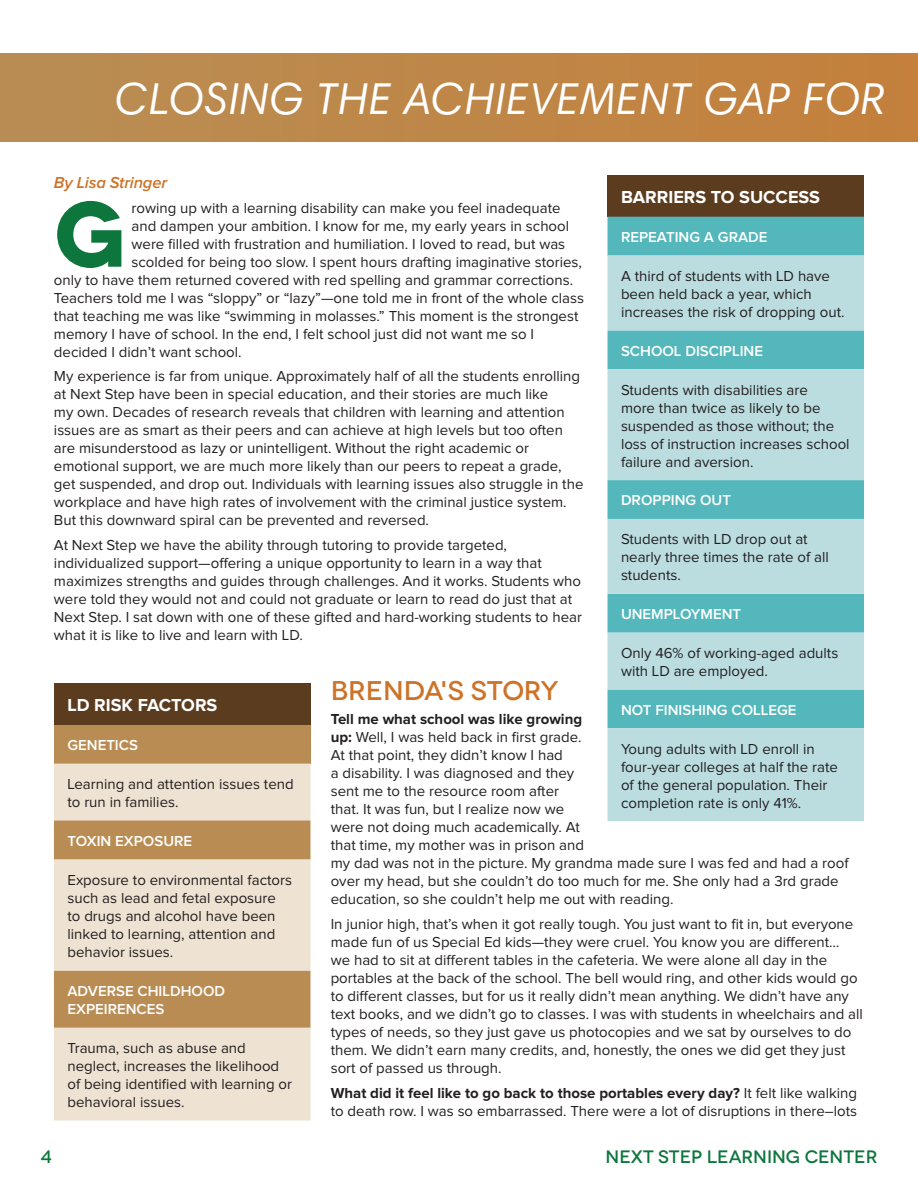
<style>
.page{position:relative;width:918px;height:1188px;background:#fff}
.page>*{position:absolute;margin:0;border:0;box-sizing:border-box;transform-origin:0 0}
.t1{font:700 92.1px "Novecentowide";color:#0d763c}
.headline{font:italic 45px "Harmonia Sans Std";letter-spacing:.02em;color:#fff}
.headline-2{font:500 27px "Novecentowide";letter-spacing:-.01em;color:#cd7328}
.t2{font:700 18px "Proxima Nova";color:#fff}
.t3{font:500 18px "Novecentowide";color:#0d763c}
.byline{font:italic 600 16.5px "Proxima Nova";letter-spacing:-.01em;color:#cd7328}
.t4{font:15px/18px "Proxima Nova";color:#231f20}
.t5{font:600 15px/18px "Proxima Nova";color:#fff}
.s1{font-weight:700}
</style>
<div class="page">
<div style="left:607px;top:175px;width:257px;height:42px;background:#5b3c1e"></div>
<div style="left:607px;top:217px;width:257px;height:39px;background:#54b7bb"></div>
<svg style="left:607px;top:256px;width:257px;height:565px;background:#9fd2d6"></svg>
<div style="left:0;top:54px;width:918px;height:88px;background:#be8747"></div>
<div style="left:54px;top:683px;width:256px;height:42px;background:#5b3c1e"></div>
<div style="left:54px;top:725px;width:256px;height:39px;background:#b98c53"></div>
<div style="left:54px;top:764px;width:256px;height:356px;background:#eee3d2"></div>
<svg style="left:54px;top:820px;width:256px;height:208px;background:#d5bb97"></svg>
<p class="headline" style="left:114px;top:72px;width:771px">CLOSING THE ACHIEVEMENT GAP FOR</p>
<p class="byline" style="left:54px;top:173px;width:115px">By Lisa Stringer</p>
<p class="t1" style="left:54px;top:177px;width:74px">G</p>
<p class="t4" style="left:132px;top:199px;width:430px">rowing up with a learning disability can make you feel inadequate</p>
<p class="t2" style="left:621px;top:187px;width:201px">BARRIERS TO SUCCESS</p>
<p class="t5" style="left:621px;top:228px;width:148px">REPEATING A GRADE</p>
<p class="t4" style="left:621px;top:267px;width:225px">A third of students with LD have been held back a year, which increases the risk of dropping out.</p>
<p class="t5" style="left:621px;top:342px;width:144px">SCHOOL DISCIPLINE</p>
<p class="t4" style="left:621px;top:381px;width:230px">Students with disabilities are<br>more than twice as likely to be suspended as those without; the loss of instruction increases school failure and aversion.</p>
<p class="t5" style="left:621px;top:492px;width:112px">DROPPING OUT</p>
<p class="t4" style="left:621px;top:531px;width:209px">Students with LD drop out at nearly three times the rate of all students.</p>
<p class="t5" style="left:621px;top:606px;width:122px">UNEMPLOYMENT</p>
<p class="t4" style="left:621px;top:644px;width:219px">Only 46% of working-aged adults with LD are employed.</p>
<p class="t5" style="left:621px;top:701px;width:177px">NOT FINISHING COLLEGE</p>
<p class="t4" style="left:621px;top:740px;width:218px">Young adults with LD enroll in four-year colleges at half the rate of the general population. Their completion rate is only 41%.</p>
<p class="t4" style="left:132px;top:217px;width:439px">and dampen your ambition. I know for me, my early years in school</p>
<p class="t4" style="left:132px;top:235px;width:435px">were filled with frustration and humiliation. I loved to read, but was</p>
<p class="t4" style="left:132px;top:253px;width:452px">scolded for being too slow. I spent hours drafting imaginative stories,</p>
<p class="t4" style="left:54px;top:271px;width:521px">only to have them returned covered with red spelling and grammar corrections.</p>
<p class="t4" style="left:54px;top:289px;width:532px">Teachers told me I was “sloppy” or “lazy”—one told me in front of the whole class</p>
<p class="t4" style="left:54px;top:307px;width:526px">that teaching me was like “swimming in molasses.” This moment is the strongest</p>
<p class="t4" style="left:54px;top:325px;width:482px">memory I have of school. In the end, I felt school just did not want me so I</p>
<p class="t4" style="left:54px;top:343px;width:189px">decided I didn’t want school.</p>
<p class="t4" style="left:54px;top:368px;width:531px">My experience is far from unique. Approximately half of all the students enrolling at Next Step have been in special education, and their stories are much like<br>my own. Decades of research reveals that children with learning and attention issues are as smart as their peers and can achieve at high levels but too often are misunderstood as lazy or unintelligent. Without the right academic or emotional support, we are much more likely than our peers to repeat a grade, get suspended, and drop out. Individuals with learning issues also struggle in the workplace and have high rates of involvement with the criminal justice system.<br>But this downward spiral can be prevented and reversed.</p>
<p class="t4" style="left:54px;top:537px;width:529px">At Next Step we have the ability through tutoring to provide targeted, individualized support—offering a unique opportunity to learn in a way that maximizes strengths and guides through challenges. And it works. Students who were told they would not and could not graduate or learn to read do just that at Next Step. I sat down with one of these gifted and hard-working students to hear what it is like to live and learn with LD.</p>
<p class="headline-2" style="left:331px;top:674px;width:229px">BRENDA'S STORY</p>
<p class="t4" style="left:331px;top:711px;width:519px"><span class="s1">Tell me what school was like growing<br>up:</span> Well, I was held back in first grade.<br>At that point, they didn’t know I had<br>a disability. I was diagnosed and they<br>sent me to the resource room after<br>that. It was fun, but I realize now we<br>were not doing much academically. At<br>that time, my mother was in prison and<br>my dad was not in the picture. My grandma made sure I was fed and had a roof over my head, but she couldn’t do too much for me. She only had a 3rd grade education, so she couldn’t help me out with reading.</p>
<p class="t4" style="left:331px;top:915px;width:534px">In junior high, that’s when it got really tough. You just want to fit in, but everyone made fun of us Special Ed kids—they were cruel. You know you are different…<br>we had to sit at different tables in the cafeteria. We were alone all day in the portables at the back of the school. The bell would ring, and other kids would go to different classes, but for us it really didn’t mean anything. We didn’t have any text books, and we didn’t go to classes. I was with students in wheelchairs and all types of needs, so they just gave us photocopies and we sat by ourselves to do them. We didn’t earn many credits, and, honestly, the ones we did get they just sort of passed us through.</p>
<p class="t4" style="left:331px;top:1084px;width:528px"><span class="s1">What did it feel like to go back to those portables every day?</span> It felt like walking to death row. I was so embarrassed. There were a lot of disruptions in there–lots</p>
<p class="t2" style="left:67px;top:695px;width:151px">LD RISK FACTORS</p>
<p class="t5" style="left:67px;top:736px;width:72px">GENETICS</p>
<p class="t4" style="left:67px;top:775px;width:228px">Learning and attention issues tend to run in families.</p>
<p class="t5" style="left:67px;top:832px;width:126px">TOXIN EXPOSURE</p>
<p class="t4" style="left:67px;top:871px;width:226px">Exposure to environmental factors such as lead and fetal exposure to drugs and alcohol have been linked to learning, attention and behavior issues.</p>
<p class="t5" style="left:67px;top:982px;width:159px">ADVERSE CHILDHOOD<br>EXPEIRENCES</p>
<p class="t4" style="left:67px;top:1039px;width:226px">Trauma, such as abuse and neglect, increases the likelihood of being identified with learning or behavioral issues.</p>
<p class="t3" style="left:40px;top:1146px;width:13px">4</p>
<p class="t3" style="left:605px;top:1146px;width:273px">NEXT STEP LEARNING CENTER</p>
</div>
